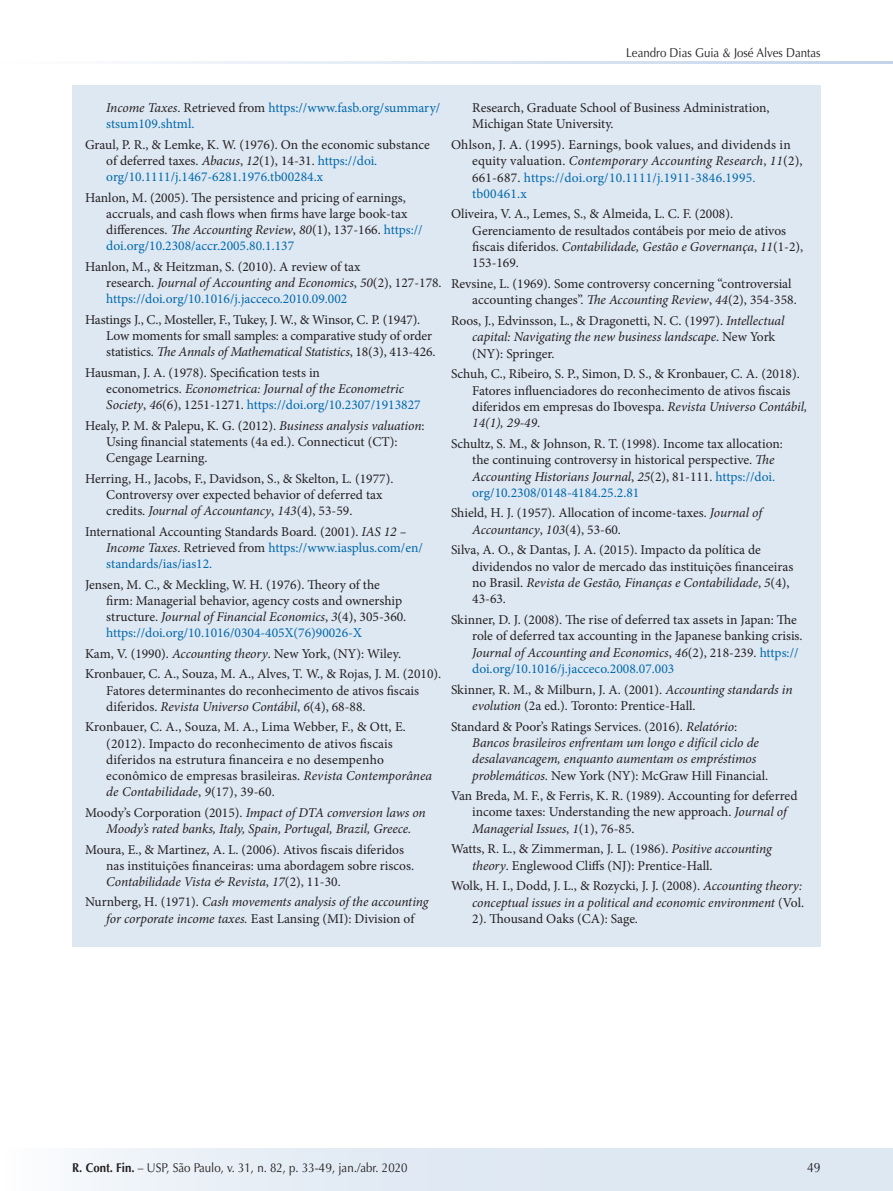
<style>
.page{position:relative;width:893px;height:1191px;background:#fff}
.page>*{position:absolute;margin:0;border:0;box-sizing:border-box;transform-origin:0 0}
.REFERENCES{font:13.5px/16.4px "Minion Pro";color:#231f20}
.REFERENCES-2{font:italic 13.5px/16.4px "Minion Pro";letter-spacing:-.01em;color:#231f20;text-align:center}
.REFERENCES-3{font:13.5px/16.2px "Minion Pro";color:#0068a9}
.t1{font:13.5px "Optima LT Std";color:#231f20;scale:.9 1}
.t2{font:12.75px "Optima LT Std";color:#231f20;scale:.9 1}
.s1{font-style:italic;color:#231f20}
.s2{color:#231f20}
.s3{font-style:italic}
.s4{color:#0068a9}
.s5{font-style:normal}
.s6{font-weight:700}
.s7{font-style:inherit}
</style>
<div class="page">
<div style="left:0;top:1148px;width:893px;height:43px;background:linear-gradient(to right,#f2f6fa,#d7e3f1)"></div>
<hr style="left:0;top:61px;width:893px;height:3px;background:#c2d3e9">
<div style="left:72px;top:85px;width:749px;height:861px;background:#dee8f3"></div>
<p class="t2" style="left:626px;top:45px;width:218px">Leandro Dias Guia &amp; José Alves Dantas</p>
<p class="REFERENCES-3" style="left:106px;top:100px;width:336px"><span class="s1">Income Taxes</span><span class="s2">. Retrieved from</span> https://www.fasb.org/summary/ stsum109.shtml.</p>
<p class="REFERENCES" style="left:106px;top:136px;width:325px;text-indent:-21px">Graul, P. R., &amp; Lemke, K. W. (1976). On the economic substance of deferred taxes. <span class="s3">Abacus</span>, <span class="s3">12</span>(1), 14-31. <span class="s4">https://doi. org/10.1111/j.1467-6281.1976.tb00284.x</span></p>
<p class="REFERENCES" style="left:106px;top:189px;width:318px;text-indent:-21px">Hanlon, M. (2005). The persistence and pricing of earnings, accruals, and cash flows when firms have large book-tax differences. <span class="s3">The Accounting Review</span>, <span class="s3">80</span>(1), 137-166. <span class="s4">https:// doi.org/10.2308/accr.2005.80.1.137</span></p>
<p class="REFERENCES" style="left:106px;top:258px;width:337px;text-indent:-21px">Hanlon, M., &amp; Heitzman, S. (2010). A review of tax<br>research. <span class="s3">Journal of Accounting and Economics</span>, <span class="s3">50</span>(2), 127-178. <span class="s4">https://doi.org/10.1016/j.jacceco.2010.09.002</span></p>
<p class="REFERENCES" style="left:106px;top:311px;width:331px;text-indent:-21px">Hastings J., C., Mosteller, F., Tukey, J. W., &amp; Winsor, C. P. (1947).<br>Low moments for small samples: a comparative study of order statistics. <span class="s3">The Annals of Mathematical Statistics</span>, 18(3), 413-426.</p>
<p class="REFERENCES" style="left:106px;top:364px;width:316px;text-indent:-21px">Hausman, J. A. (1978). Specification tests in<br>econometrics. <span class="s3">Econometrica: Journal of the Econometric<br>Society</span>, <span class="s3">46</span>(6), 1251-1271. <span class="s4">https://doi.org/10.2307/1913827</span></p>
<p class="REFERENCES" style="left:106px;top:417px;width:320px;text-indent:-21px">Healy, P. M. &amp; Palepu, K. G. (2012). <span class="s3">Business analysis valuation</span>:<br>Using financial statements (4a ed.). Connecticut (CT):<br>Cengage Learning.</p>
<p class="REFERENCES" style="left:106px;top:470px;width:289px;text-indent:-21px">Herring, H., Jacobs, F., Davidson, S., &amp; Skelton, L. (1977).<br>Controversy over expected behavior of deferred tax credits. <span class="s3">Journal of Accountancy</span>, <span class="s3">143</span>(4), 53-59.</p>
<p class="REFERENCES" style="left:106px;top:523px;width:318px;text-indent:-21px">International Accounting Standards Board. (2001). <span class="s3">IAS 12 –<br>Income Taxes</span>. Retrieved from <span class="s4">https://www.iasplus.com/en/ standards/ias/ias12.</span></p>
<p class="REFERENCES" style="left:106px;top:576px;width:302px;text-indent:-21px">Jensen, M. C., &amp; Meckling, W. H. (1976). Theory of the firm: Managerial behavior, agency costs and ownership structure. <span class="s3">Journal of Financial Economics</span>, <span class="s3">3</span>(4), 305-360. <span class="s4">https://doi.org/10.1016/0304-405X(76)90026-X</span></p>
<p class="REFERENCES" style="left:85px;top:645px;width:318px">Kam, V. (1990). <span class="s3">Accounting theory</span>. New York, (NY): Wiley.</p>
<p class="REFERENCES" style="left:106px;top:666px;width:336px;text-indent:-21px">Kronbauer, C. A., Souza, M. A., Alves, T. W., &amp; Rojas, J. M. (2010).<br>Fatores determinantes do reconhecimento de ativos fiscais diferidos. <span class="s3">Revista Universo Contábil</span>, <span class="s3">6</span>(4), 68-88.</p>
<p class="REFERENCES" style="left:106px;top:719px;width:327px;text-indent:-21px">Kronbauer, C. A., Souza, M. A., Lima Webber, F., &amp; Ott, E. (2012). Impacto do reconhecimento de ativos fiscais diferidos na estrutura financeira e no desempenho econômico de empresas brasileiras. <span class="s3">Revista Contemporânea de Contabilidade</span>, <span class="s3">9</span>(17), 39-60.</p>
<p class="REFERENCES-2" style="left:85px;top:804px;width:342px"><span class="s5">Moody’s Corporation (2015).</span> Impact of DTA conversion laws on<br>Moody’s rated banks, Italy, Spain, Portugal, Brazil, Greece.</p>
<p class="REFERENCES" style="left:106px;top:841px;width:309px;text-indent:-21px">Moura, E., &amp; Martinez, A. L. (2006). Ativos fiscais diferidos nas instituições financeiras: uma abordagem sobre riscos.<br><span class="s3">Contabilidade Vista &amp; Revista</span>, <span class="s3">17</span>(2), 11-30.</p>
<p class="REFERENCES-2" style="left:85px;top:894px;width:345px"><span class="s5">Nurnberg, H. (1971).</span> Cash movements analysis of the accounting for corporate income taxes. <span class="s5">East Lansing (MI): Division of</span></p>
<p class="REFERENCES" style="left:472px;top:99px;width:299px">Research, Graduate School of Business Administration,<br>Michigan State University.</p>
<p class="REFERENCES" style="left:472px;top:136px;width:332px;text-indent:-21px">Ohlson, J. A. (1995). Earnings, book values, and dividends in equity valuation. <span class="s3">Contemporary Accounting Research</span>, <span class="s3">11</span>(2), 661-687. <span class="s4">https://doi.org/10.1111/j.1911-3846.1995. tb00461.x</span></p>
<p class="REFERENCES" style="left:472px;top:206px;width:332px;text-indent:-21px">Oliveira, V. A., Lemes, S., &amp; Almeida, L. C. F. (2008).<br>Gerenciamento de resultados contábeis por meio de ativos fiscais diferidos. <span class="s3">Contabilidade, Gestão e Governança</span>, <span class="s3">11</span>(1-2), 153-169.</p>
<p class="REFERENCES" style="left:472px;top:276px;width:326px;text-indent:-21px">Revsine, L. (1969). Some controversy concerning “controversial accounting changes”. <span class="s3">The Accounting Review</span>, <span class="s3">44</span>(2), 354-358.</p>
<p class="REFERENCES" style="left:472px;top:312px;width:314px;text-indent:-21px">Roos, J., Edvinsson, L., &amp; Dragonetti, N. C. (1997). <span class="s3">Intellectual capital: Navigating the new business landscape</span>. New York (NY): Springer.</p>
<p class="REFERENCES" style="left:472px;top:366px;width:337px;text-indent:-21px">Schuh, C., Ribeiro, S. P., Simon, D. S., &amp; Kronbauer, C. A. (2018).<br>Fatores influenciadores do reconhecimento de ativos fiscais diferidos em empresas do Ibovespa. <span class="s3">Revista Universo Contábil, 14(1), 29-49</span>.</p>
<p class="REFERENCES" style="left:472px;top:435px;width:312px;text-indent:-21px">Schultz, S. M., &amp; Johnson, R. T. (1998). Income tax allocation: the continuing controversy in historical perspective. <span class="s3">The Accounting Historians Journal</span>, <span class="s3">25</span>(2), 81-111. <span class="s4">https://doi. org/10.2308/0148-4184.25.2.81</span></p>
<p class="REFERENCES" style="left:472px;top:505px;width:291px;text-indent:-21px">Shield, H. J. (1957). Allocation of income-taxes. <span class="s3">Journal of<br>Accountancy</span>, <span class="s3">103</span>(4), 53-60.</p>
<p class="REFERENCES" style="left:472px;top:542px;width:323px;text-indent:-21px">Silva, A. O., &amp; Dantas, J. A. (2015). Impacto da política de dividendos no valor de mercado das instituições financeiras no Brasil. <span class="s3">Revista de Gestão, Finanças e Contabilidade</span>, <span class="s3">5</span>(4), 43-63.</p>
<p class="REFERENCES" style="left:472px;top:611px;width:332px;text-indent:-21px">Skinner, D. J. (2008). The rise of deferred tax assets in Japan: The role of deferred tax accounting in the Japanese banking crisis.<br><span class="s3">Journal of Accounting and Economics</span>, <span class="s3">46</span>(2), 218-239. <span class="s4">https:// doi.org/10.1016/j.jacceco.2008.07.003</span></p>
<p class="REFERENCES" style="left:472px;top:681px;width:322px;text-indent:-21px">Skinner, R. M., &amp; Milburn, J. A. (2001). <span class="s3">Accounting standards in evolution</span> (2a ed.). Toronto: Prentice-Hall.</p>
<p class="REFERENCES-2" style="left:472px;top:718px;width:298px;text-align:left;text-indent:-21px"><span class="s5">Standard &amp; Poor’s Ratings Services. (2016).</span> Relatório<span class="s5">:<br></span>Bancos brasileiros enfrentam um longo e difícil ciclo de desalavancagem, enquanto aumentam os empréstimos problemáticos. <span class="s5">New York (NY): McGraw Hill Financial.</span></p>
<p class="REFERENCES" style="left:472px;top:787px;width:327px;text-indent:-21px">Van Breda, M. F., &amp; Ferris, K. R. (1989). Accounting for deferred income taxes: Understanding the new approach. <span class="s3">Journal of<br>Managerial Issues</span>, <span class="s3">1</span>(1), 76-85.</p>
<p class="REFERENCES" style="left:472px;top:841px;width:301px;text-indent:-21px">Watts, R. L., &amp; Zimmerman, J. L. (1986). <span class="s3">Positive accounting theory</span>. Englewood Cliffs (NJ): Prentice-Hall.</p>
<p class="REFERENCES" style="left:472px;top:878px;width:333px;text-indent:-21px">Wolk, H. I., Dodd, J. L., &amp; Rozycki, J. J. (2008). <span class="s3">Accounting theory: conceptual issues in a political and economic environment</span> (Vol.<br>2). Thousand Oaks (CA): Sage.</p>
<p class="t2" style="left:72px;top:1160px;width:374px"><span class="s6">R. Cont. Fin.</span> – USP, São Paulo, v. 31, n. 82, p. 33-<span class="s7">49</span>, jan<span class="s7">./</span>abr. 2020</p>
<p class="t1" style="left:807px;top:1160px;width:17px">49</p>
</div>
